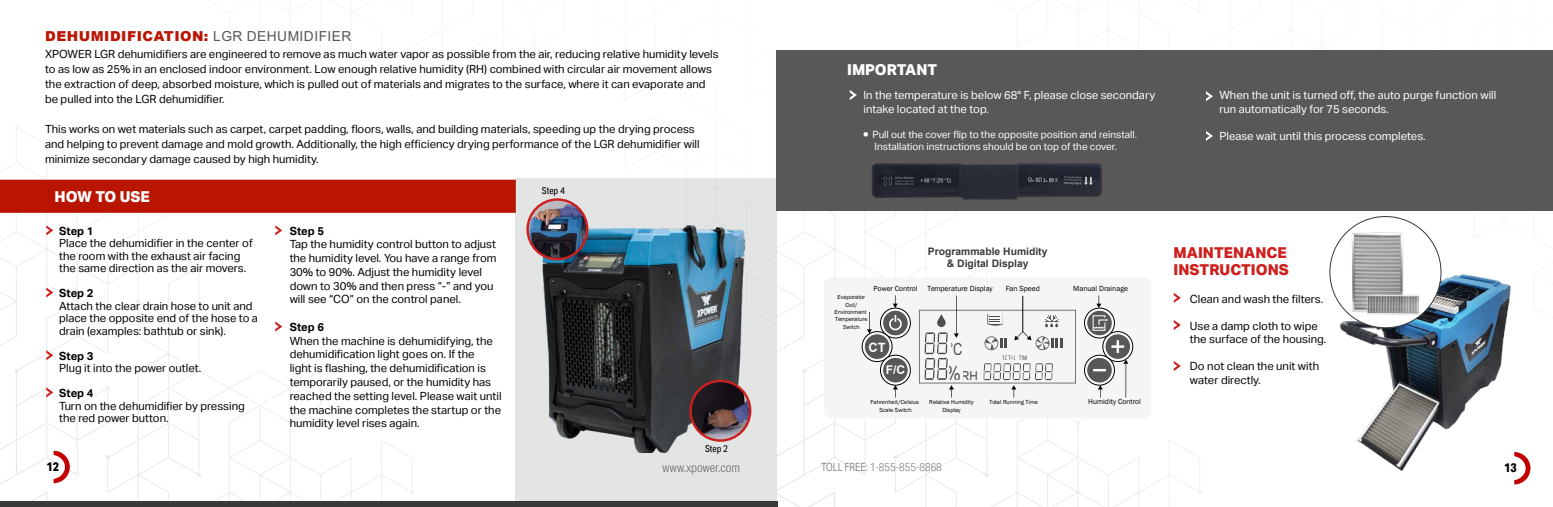
<style>
.page{position:relative;width:1553px;height:507px;background:#fff}
.page>*{position:absolute;margin:0;border:0;box-sizing:border-box;transform-origin:0 0}
.t1{font:16.62px "Arial";color:#4d4d4d;scale:.78 1}
.t2{font:800 15px/17.5px "Aktiv Grotesk";color:#cd201e}
.t3{font:800 15px "Aktiv Grotesk";color:#fff}
.t4{font:900 13.75px "Arial";letter-spacing:.035em;color:#ba1502}
.t5{font:13.75px "Arial";color:#4d4d4d;scale:.85 1}
.t6{font:700 12.88px "Arial";color:#fff}
.t7{font:300 12.5px "Aktiv Grotesk Cd";color:#707171}
.t8{font:800 12.5px "Aktiv Grotesk Cd";color:#000}
.t9{font:700 12.12px "Arial";color:#fff}
.t10{font:11.25px/13.8px "Aktiv Grotesk";color:#000}
.t11{font:11.25px/13.5px "Aktiv Grotesk";color:#fff}
.t12{font:700 11.25px "Aktiv Grotesk";color:#000}
.t13{font:300 11.25px "Aktiv Grotesk Cd";color:#707171}
.t14{font:700 10.38px/12.4px "Arial";color:#3a3a3a;text-align:center}
.t15{font:10px/12px "Aktiv Grotesk";color:#fff}
.t16{font:9.75px "Aktiv Grotesk Cd";color:#000}
.t17{font:7.5px "Franklin Gothic";color:#000}
.t18{font:6.25px "Arial";color:#4d4d4d;scale:.75 1}
.t19{font:6px/7.2px "Franklin Gothic";color:#000;text-align:center}
.s1{font-weight:400;color:#595757}
.s2{font-size:20.5px}
</style>
<div class="page">
<svg style="left:54px;top:450px;width:16px;height:32px"></svg>
<svg style="left:1514px;top:452px;width:16px;height:32px"></svg>
<div style="left:0;top:501px;width:777px;height:5px;background:#3a3a3a"></div>
<div style="left:1px;top:180px;width:514px;height:32px;background:#ba1502"></div>
<div style="left:0;top:179px;width:516px;height:34px;border:1px solid #ba1502"></div>
<div style="left:515px;top:178px;width:261px;height:323px;background:#e3e4e4"></div>
<svg style="left:46px;top:225px;width:7px;height:10px"></svg>
<svg style="left:46px;top:287px;width:7px;height:10px"></svg>
<svg style="left:46px;top:350px;width:7px;height:10px"></svg>
<svg style="left:46px;top:387px;width:7px;height:10px"></svg>
<img style="left:528px;top:218px;width:224px;height:234px">
<img style="left:690px;top:380px;width:60px;height:60px;border-radius:30px">
<div style="left:689px;top:379px;width:62px;height:62px;border:2px solid #cd201e;border-radius:50%"></div>
<img style="left:527px;top:199px;width:60px;height:60px;border-radius:30px">
<div style="left:526px;top:198px;width:62px;height:62px;border:2px solid #cd201e;border-radius:50%"></div>
<svg style="left:275px;top:225px;width:7px;height:10px"></svg>
<svg style="left:275px;top:321px;width:7px;height:10px"></svg>
<div style="left:776px;top:50px;width:776px;height:161px;background:#595757"></div>
<svg style="left:850px;top:90px;width:7px;height:10px"></svg>
<svg style="left:1206px;top:91px;width:7px;height:10px"></svg>
<svg style="left:1206px;top:131px;width:7px;height:10px"></svg>
<svg style="left:1173px;top:293px;width:7px;height:9px"></svg>
<svg style="left:1173px;top:320px;width:7px;height:10px"></svg>
<svg style="left:1173px;top:361px;width:7px;height:10px"></svg>
<img style="left:1334px;top:273px;width:177px;height:198px">
<div style="left:1329px;top:216px;width:112px;height:111px;background:#fff;border-radius:50%"></div>
<img style="left:1346px;top:229px;width:76px;height:89px">
<img style="left:872px;top:163px;width:230px;height:37px">
<svg style="left:863px;top:132px;width:5px;height:4px"></svg>
<div style="left:824px;top:277px;width:327px;height:141px;background:#f5f5f5"></div>
<svg style="left:880px;top:308px;width:30px;height:30px"></svg>
<div style="left:880px;top:307px;width:30px;height:31px;border:1px solid #000;border-radius:50%"></div>
<svg style="left:882px;top:310px;width:26px;height:25px"></svg>
<div style="left:882px;top:309px;width:26px;height:27px;border:1px solid #fff;border-radius:50%"></div>
<svg style="left:888px;top:313px;width:14px;height:18px"></svg>
<svg style="left:1102px;top:331px;width:30px;height:30px"></svg>
<div style="left:1102px;top:331px;width:31px;height:30px;border:1px solid #000;border-radius:50%"></div>
<div style="left:1105px;top:333px;width:25px;height:26px;background:#595757;border-radius:50%"></div>
<div style="left:1104px;top:333px;width:27px;height:26px;border:1px solid #fff;border-radius:50%"></div>
<svg style="left:1084px;top:355px;width:30px;height:30px"></svg>
<div style="left:1084px;top:354px;width:31px;height:31px;border:1px solid #000;border-radius:50%"></div>
<div style="left:1086px;top:357px;width:26px;height:25px;background:#595757;border-radius:50%"></div>
<div style="left:1086px;top:356px;width:26px;height:27px;border:1px solid #fff;border-radius:50%"></div>
<svg style="left:1093px;top:369px;width:13px;height:2px"></svg>
<svg style="left:862px;top:331px;width:30px;height:30px"></svg>
<div style="left:861px;top:331px;width:31px;height:30px;border:1px solid #000;border-radius:50%"></div>
<div style="left:864px;top:333px;width:26px;height:26px;background:#595757;border-radius:50%"></div>
<div style="left:864px;top:333px;width:26px;height:26px;border:1px solid #fff;border-radius:50%"></div>
<svg style="left:880px;top:355px;width:30px;height:30px"></svg>
<div style="left:880px;top:354px;width:30px;height:31px;border:1px solid #000;border-radius:50%"></div>
<div style="left:882px;top:357px;width:26px;height:25px;background:#595757;border-radius:50%"></div>
<div style="left:882px;top:356px;width:26px;height:27px;border:1px solid #fff;border-radius:50%"></div>
<div style="left:1084px;top:308px;width:30px;height:30px;background:#797979;border-radius:50%"></div>
<div style="left:1084px;top:307px;width:31px;height:31px;border:1px solid #000;border-radius:50%"></div>
<svg style="left:918px;top:295px;width:158px;height:102px"></svg>
<svg style="left:893px;top:385px;width:5px;height:12px"></svg>
<svg style="left:1097px;top:385px;width:5px;height:12px"></svg>
<svg style="left:892px;top:295px;width:5px;height:12px"></svg>
<svg style="left:1086px;top:295px;width:38px;height:58px"></svg>
<svg style="left:867px;top:312px;width:5px;height:21px"></svg>
<svg style="left:1123px;top:359px;width:5px;height:38px"></svg>
<hr style="left:1022px;top:295px;width:1px;height:36px;background:#000">
<p class="t4" style="left:45px;top:26px;width:308px">DEHUMIDIFICATION: <span class="s1">LGR DEHUMIDIFIER</span></p>
<p class="t10" style="left:45px;top:47px;width:675px;line-height:15px">XPOWER LGR dehumidifiers are engineered to remove as much water vapor as possible from the air, reducing relative humidity levels to as low as 25% in an enclosed indoor environment. Low enough relative humidity (RH) combined with circular air movement allows the extraction of deep, absorbed moisture, which is pulled out of materials and migrates to the surface, where it can evaporate and be pulled into the LGR dehumidifier.</p>
<p class="t10" style="left:45px;top:122px;width:656px;line-height:15px">This works on wet materials such as carpet, carpet padding, floors, walls, and building materials, speeding up the drying process and helping to prevent damage and mold growth. Additionally, the high efficiency drying performance of the LGR dehumidifier will minimize secondary damage caused by high humidity.</p>
<h2 class="t3" style="left:55px;top:188px;width:97px">HOW TO USE</h2>
<p class="t12" style="left:59px;top:224px;width:36px">Step 1</p>
<p class="t10" style="left:59px;top:237px;width:195px;line-height:12.5px">Place the dehumidifier in the center of the room with the exhaust air facing the same direction as the air movers.</p>
<p class="t12" style="left:59px;top:286px;width:36px">Step 2</p>
<p class="t10" style="left:59px;top:299px;width:200px;line-height:12.5px">Attach the clear drain hose to unit and place the opposite end of the hose to a drain (examples: bathtub or sink).</p>
<p class="t12" style="left:59px;top:349px;width:36px">Step 3</p>
<p class="t10" style="left:59px;top:361px;width:144px">Plug it into the power outlet.</p>
<p class="t12" style="left:59px;top:386px;width:36px">Step 4</p>
<p class="t10" style="left:59px;top:399px;width:187px;line-height:12.5px">Turn on the dehumidifier by pressing the red power button.</p>
<p class="t16" style="left:542px;top:185px;width:24px">Step 4</p>
<p class="t12" style="left:290px;top:224px;width:36px">Step 5</p>
<p class="t10" style="left:290px;top:237px;width:208px">Tap the humidity control button to adjust the humidity level. You have a range from 30% to 90%. Adjust the humidity level down to 30% and then press “-” and you will see “CO” on the control panel.</p>
<p class="t12" style="left:290px;top:320px;width:36px">Step 6</p>
<p class="t10" style="left:290px;top:333px;width:213px">When the machine is dehumidifying, the dehumidification light goes on. If the<br>light is flashing, the dehumidification is temporarily paused, or the humidity has reached the setting level. Please wait until the machine completes the startup or the humidity level rises again.</p>
<p class="t16" style="left:705px;top:442px;width:24px">Step 2</p>
<h2 class="t3" style="left:847px;top:61px;width:91px">IMPORTANT</h2>
<p class="t11" style="left:863px;top:88px;width:293px">In the temperature is below 68° F, please close secondary intake located at the top.</p>
<p class="t15" style="left:872px;top:129px;width:266px">Pull out the cover flip to the opposite position and reinstall.<br>Installation instructions should be on top of the cover.</p>
<p class="t11" style="left:1219px;top:88px;width:278px">When the unit is turned off, the auto purge function will run automatically for 75 seconds.</p>
<p class="t11" style="left:1219px;top:129px;width:208px">Please wait until this process completes.</p>
<p class="t14" style="left:928px;top:245px;width:121px">Programmable Humidity &amp; Digital Display</p>
<p class="t17" style="left:873px;top:283px;width:45px">Power Control</p>
<p class="t17" style="left:927px;top:283px;width:67px">Temperature Display</p>
<p class="t19" style="left:834px;top:294px;width:34px">Evaporator<br>Coil/<br>Environment<br>Temperature<br>Switch</p>
<p class="t6" style="left:868px;top:337px;width:19px">CT</p>
<p class="t9" style="left:885px;top:361px;width:21px">F/C</p>
<h1 class="t1" style="left:948px;top:337px;width:20px">°C</h1>
<p class="t5" style="left:945px;top:367px;width:39px"><span class="s2">%</span>RH</p>
<p class="t17" style="left:1006px;top:283px;width:35px">Fan Speed</p>
<p class="t17" style="left:1073px;top:283px;width:56px">Manual Drainage</p>
<p class="t18" style="left:1002px;top:353px;width:39px">TOTAL TIME</p>
<p class="t19" style="left:870px;top:398px;width:50px">Fahrenheit/Celsius<br>Scale Switch</p>
<p class="t19" style="left:929px;top:398px;width:46px">Relative Humidity<br>Display</p>
<p class="t19" style="left:989px;top:398px;width:50px">Total Running Time</p>
<p class="t17" style="left:1088px;top:397px;width:54px">Humidity Control</p>
<h2 class="t2" style="left:1173px;top:243px;width:117px">MAINTENANCE<br>INSTRUCTIONS</h2>
<p class="t10" style="left:1190px;top:292px;width:135px">Clean and wash the filters.</p>
<p class="t10" style="left:1190px;top:319px;width:138px">Use a damp cloth to wipe the surface of the housing.</p>
<p class="t10" style="left:1190px;top:359px;width:131px">Do not clean the unit with water directly.</p>
<p class="t8" style="left:46px;top:458px;width:14px">12</p>
<p class="t7" style="left:662px;top:460px;width:79px">www.xpower.com</p>
<p class="t13" style="left:821px;top:460px;width:122px">TOLL FREE: 1-855-855-8868</p>
<p class="t8" style="left:1504px;top:459px;width:14px">13</p>
</div>
